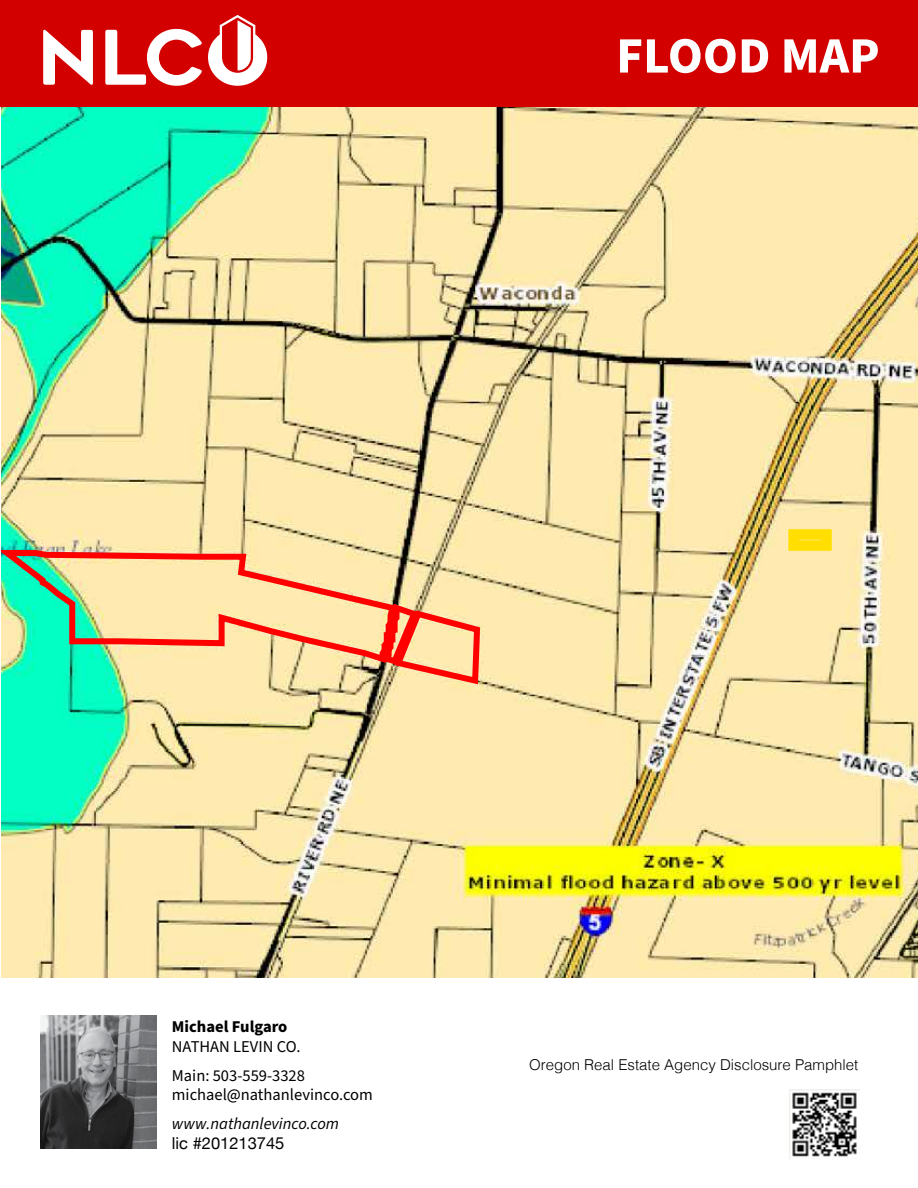
<style>
.page{position:relative;width:918px;height:1188px;background:#fff}
.page>*{position:absolute;margin:0;border:0;box-sizing:border-box;transform-origin:0 0}
.t1{font:700 51px "Source Sans Pro";color:#fff}
.t2{font:16.5px/28.8px "Source Sans Pro";color:#000}
.t3{font:italic 16.5px "Source Sans Pro";color:#000}
.t4{font:700 16.5px "Source Sans Pro";color:#000}
.t5{font:16.5px "Helvetica Neue";color:#000}
.t6{font:300 15px "Helvetica";color:#000}
</style>
<div class="page">
<img style="left:1px;top:107px;width:917px;height:870px">
<svg style="left:1px;top:547px;width:483px;height:141px;background:#d6cc9a"></svg>
<div style="left:788px;top:529px;width:44px;height:22px;border:10px solid #fff200"></div>
<img style="left:40px;top:1015px;width:116px;height:133px">
<img style="left:790px;top:1090px;width:69px;height:67px">
<div style="left:0;top:0;width:918px;height:107px;background:#d30000"></div>
<svg style="left:43px;top:15px;width:224px;height:71px"></svg>
<h1 class="t1" style="left:616px;top:21px;width:265px">FLOOD MAP</h1>
<p class="t4" style="left:172px;top:1015px;width:117px">Michael Fulgaro</p>
<p class="t2" style="left:172px;top:1033px;width:135px">NATHAN LEVIN CO.<br>Main: 503-559-3328</p>
<p class="t2" style="left:172px;top:1081px;width:202px">michael@nathanlevinco.com</p>
<p class="t3" style="left:172px;top:1113px;width:169px">www.nathanlevinco.com</p>
<p class="t5" style="left:172px;top:1131px;width:114px">lic #201213745</p>
<p class="t6" style="left:529px;top:1052px;width:331px">Oregon Real Estate Agency Disclosure Pamphlet</p>
</div>
